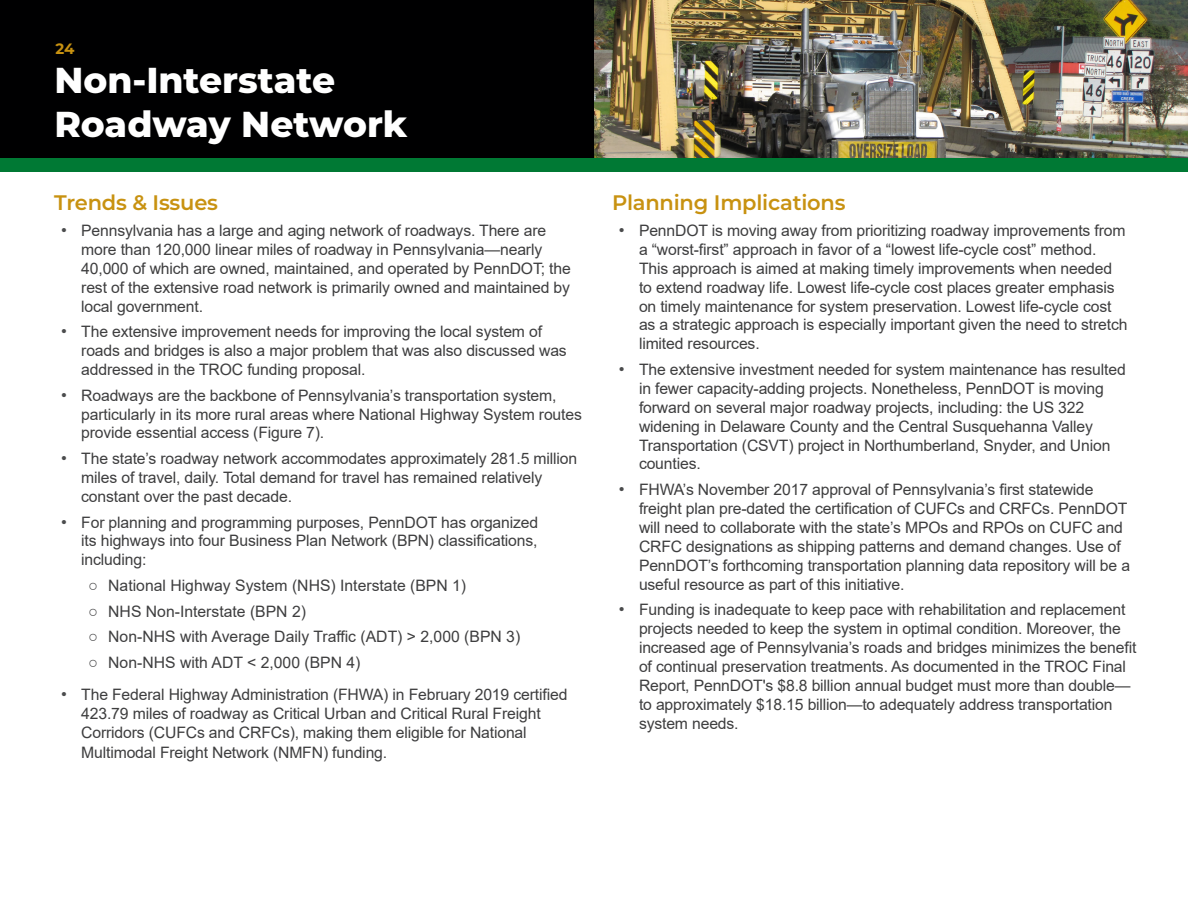
<style>
.page{position:relative;width:1188px;height:918px;background:#fff}
.page>*{position:absolute;margin:0;border:0;box-sizing:border-box;transform-origin:0 0}
.Heading_2{font:800 36px/43.2px "Montserrat";color:#fff}
.Bullet_List{font:600 21px "Montserrat";letter-spacing:-.01em;color:#c89211}
.t1{font:15.75px/18.9px "Arial";letter-spacing:-.01em;color:#3e3e3f}
.t2{font:700 15px "Montserrat";color:#c89211}
.s1{font-size:16.5px;color:#4b4c4d}
.s2{font-size:16.5px}
</style>
<div class="page">
<div style="left:0;top:0;width:655px;height:162px;background:#000001"></div>
<img style="left:594px;top:0;width:594px;height:158px">
<div style="left:0;top:158px;width:1188px;height:14px;background:#007934"></div>
<p class="t2" style="left:55px;top:38px;width:21px">24</p>
<p class="Heading_2" style="left:54px;top:57px;width:355px">Non-Interstate<br>Roadway Network</p>
<p class="Bullet_List" style="left:54px;top:188px;width:165px">Trends &amp; Issues</p>
<p class="t1" style="left:81px;top:221px;width:491px;text-indent:-20px"><span class="s1">•</span> Pennsylvania has a large and aging network of roadways. There are more than 120,000 linear miles of roadway in Pennsylvania—nearly 40,000 of which are owned, maintained, and operated by PennDOT; the rest of the extensive road network is primarily owned and maintained by local government.</p>
<p class="t1" style="left:81px;top:322px;width:487px;text-indent:-20px"><span class="s1">•</span> The extensive improvement needs for improving the local system of roads and bridges is also a major problem that was also discussed was addressed in the TROC funding proposal.</p>
<p class="t1" style="left:81px;top:386px;width:502px;text-indent:-20px"><span class="s1">•</span> Roadways are the backbone of Pennsylvania’s transportation system, particularly in its more rural areas where National Highway System routes provide essential access (Figure 7).</p>
<p class="t1" style="left:81px;top:449px;width:497px;text-indent:-20px"><span class="s1">•</span> The state’s roadway network accommodates approximately 281.5 million miles of travel, daily. Total demand for travel has remained relatively constant over the past decade.</p>
<p class="t1" style="left:81px;top:512px;width:458px;text-align:justify;text-indent:-20px"><span class="s1">•</span> For planning and programming purposes, PennDOT has organized its highways into four Business Plan Network (BPN) classifications, including:</p>
<p class="t1" style="left:88px;top:576px;width:380px"><span class="s2">○</span> National Highway System (NHS) Interstate (BPN 1)</p>
<p class="t1" style="left:88px;top:602px;width:220px"><span class="s2">○</span> NHS Non-Interstate (BPN 2)</p>
<p class="t1" style="left:88px;top:627px;width:434px"><span class="s2">○</span> Non-NHS with Average Daily Traffic (ADT) &gt; 2,000 (BPN 3)</p>
<p class="t1" style="left:88px;top:653px;width:274px"><span class="s2">○</span> Non-NHS with ADT &lt; 2,000 (BPN 4)</p>
<p class="t1" style="left:81px;top:685px;width:488px;text-indent:-20px"><span class="s1">•</span> The Federal Highway Administration (FHWA) in February 2019 certified 423.79 miles of roadway as Critical Urban and Critical Rural Freight Corridors (CUFCs and CRFCs), making them eligible for National Multimodal Freight Network (NMFN) funding.</p>
<p class="Bullet_List" style="left:612px;top:188px;width:235px">Planning Implications</p>
<p class="t1" style="left:639px;top:221px;width:490px;text-indent:-20px"><span class="s1">•</span> PennDOT is moving away from prioritizing roadway improvements from a “worst-first” approach in favor of a “lowest life-cycle cost” method.<br>This approach is aimed at making timely improvements when needed to extend roadway life. Lowest life-cycle cost places greater emphasis on timely maintenance for system preservation. Lowest life-cycle cost as a strategic approach is especially important given the need to stretch limited resources.</p>
<p class="t1" style="left:639px;top:360px;width:488px;text-indent:-20px"><span class="s1">•</span> The extensive investment needed for system maintenance has resulted in fewer capacity-adding projects. Nonetheless, PennDOT is moving forward on several major roadway projects, including: the US 322 widening in Delaware County and the Central Susquehanna Valley Transportation (CSVT) project in Northumberland, Snyder, and Union counties.</p>
<p class="t1" style="left:639px;top:480px;width:493px;text-indent:-20px"><span class="s1">•</span> FHWA’s November 2017 approval of Pennsylvania’s first statewide freight plan pre-dated the certification of CUFCs and CRFCs. PennDOT will need to collaborate with the state’s MPOs and RPOs on CUFC and CRFC designations as shipping patterns and demand changes. Use of PennDOT’s forthcoming transportation planning data repository will be a useful resource as part of this initiative.</p>
<p class="t1" style="left:639px;top:600px;width:499px;text-indent:-20px"><span class="s1">•</span> Funding is inadequate to keep pace with rehabilitation and replacement projects needed to keep the system in optimal condition. Moreover, the increased age of Pennsylvania’s roads and bridges minimizes the benefit of continual preservation treatments. As documented in the TROC Final Report, PennDOT's $8.8 billion annual budget must more than double— to approximately $18.15 billion—to adequately address transportation system needs.</p>
</div>
